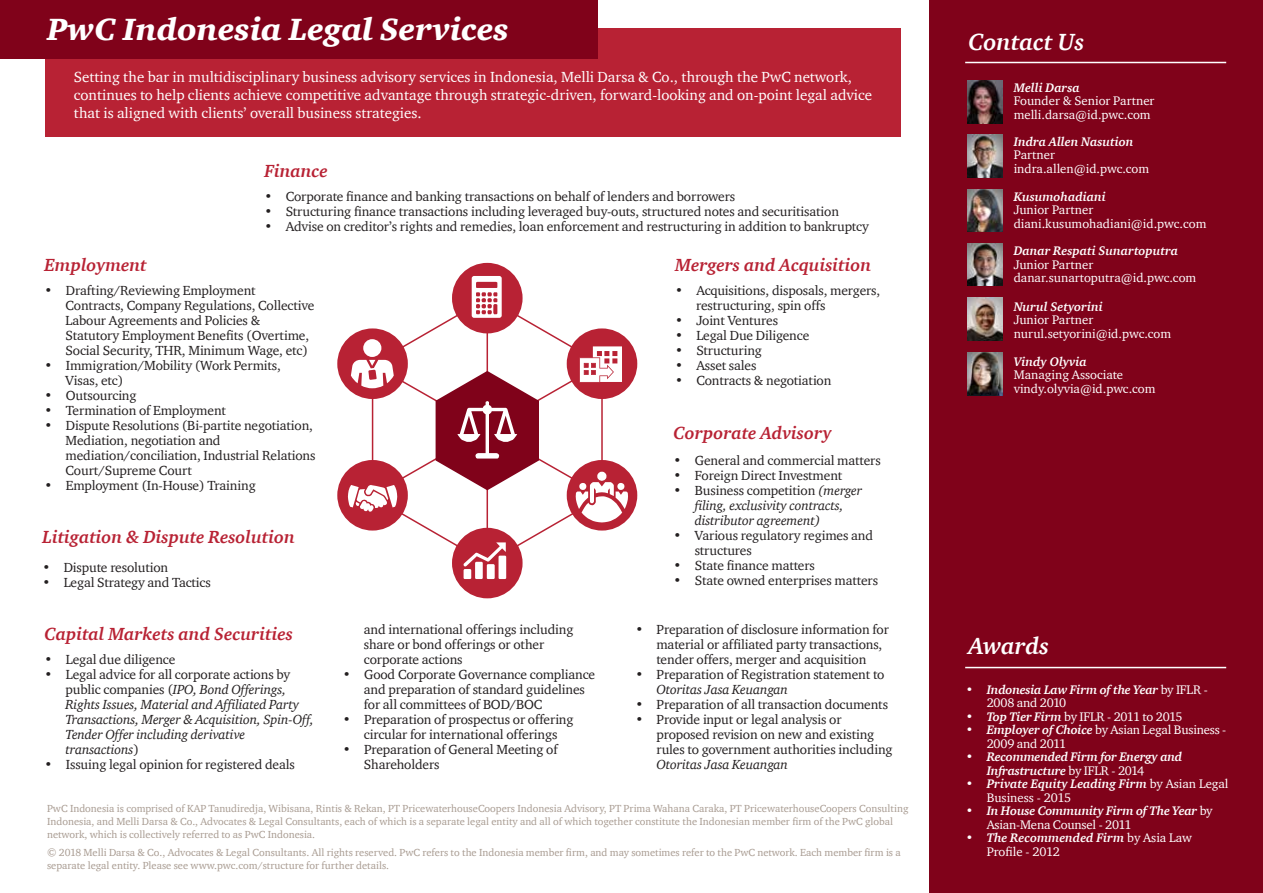
<style>
.page{position:relative;width:1263px;height:893px;background:#fff}
.page>*{position:absolute;margin:0;border:0;box-sizing:border-box;transform-origin:0 0}
.t1{font:italic 900 31.5px "ITC Charter Com";color:#fff}
.t2{font:italic 700 24px "ITC Charter Com";color:#fff}
.t3{font:italic 700 18px "ITC Charter Com";color:#b82234}
.t4{font:15px/18px "ITC Charter Com";color:#fff}
.t5{font:13.5px/15px "ITC Charter Com";letter-spacing:-.01em;color:#231f20}
.t6{font:italic 13.5px/15px "ITC Charter Com";letter-spacing:-.01em;color:#231f20}
.t7{font:12.75px/13.5px "ITC Charter Com";color:#fff}
.t8{font:italic 700 12.75px/13.5px "ITC Charter Com";letter-spacing:-.005em;color:#fff}
.t9{font:12.75px "ITC Charter Com";letter-spacing:-.025em;color:#fff}
.t10{font:10.5px/12.6px "ITC Charter Com";color:#a89b91}
.s1{font-style:normal}
.s2{font-weight:400;font-style:normal}
.s3{font-weight:700;font-style:italic}
</style>
<div class="page">
<div style="left:45px;top:28px;width:855px;height:109px;background:#b82234"></div>
<div style="left:929px;top:0;width:334px;height:893px;background:#80021a"></div>
<svg style="left:391px;top:304px;width:169px;height:253px"></svg>
<div style="left:452px;top:528px;width:71px;height:70px;background:#b82234;border-radius:50%"></div>
<div style="left:567px;top:460px;width:70px;height:71px;background:#b82234;border-radius:50%"></div>
<div style="left:337px;top:460px;width:71px;height:71px;background:#b82234;border-radius:50%"></div>
<div style="left:337px;top:328px;width:71px;height:71px;background:#b82234;border-radius:50%"></div>
<div style="left:452px;top:263px;width:71px;height:70px;background:#b82234;border-radius:50%"></div>
<div style="left:567px;top:328px;width:70px;height:71px;background:#b82234;border-radius:50%"></div>
<svg style="left:472px;top:276px;width:30px;height:42px"></svg>
<svg style="left:463px;top:542px;width:43px;height:37px"></svg>
<svg style="left:348px;top:339px;width:280px;height:183px"></svg>
<div style="left:0;top:0;width:597px;height:58px;background:#80021a"></div>
<img style="left:967px;top:80px;width:35px;height:43px">
<img style="left:967px;top:189px;width:35px;height:43px">
<img style="left:967px;top:134px;width:35px;height:43px">
<img style="left:967px;top:243px;width:35px;height:43px">
<img style="left:967px;top:353px;width:35px;height:42px">
<img style="left:967px;top:298px;width:35px;height:43px">
<hr style="left:965px;top:62px;width:261px;height:1px;background:#fff">
<hr style="left:965px;top:667px;width:261px;height:1px;background:#fff">
<h1 class="t1" style="left:47px;top:10px;width:463px">PwC Indonesia Legal Services</h1>
<p class="t4" style="left:74px;top:67px;width:800px">Setting the bar in multidisciplinary business advisory services in Indonesia, Melli Darsa &amp; Co., through the PwC network, continues to help clients achieve competitive advantage through strategic-driven, forward-looking and on-point legal advice that is aligned with clients’ overall business strategies.</p>
<h3 class="t3" style="left:264px;top:160px;width:65px">Finance</h3>
<h3 class="t3" style="left:45px;top:254px;width:104px">Employment</h3>
<p class="t5" style="left:264px;top:189px;width:472px">• Corporate finance and banking transactions on behalf of lenders and borrowers</p>
<p class="t5" style="left:264px;top:204px;width:576px">• Structuring finance transactions including leveraged buy-outs, structured notes and securitisation</p>
<p class="t5" style="left:264px;top:219px;width:606px">• Advise on creditor’s rights and remedies, loan enforcement and restructuring in addition to bankruptcy</p>
<h3 class="t3" style="left:675px;top:254px;width:198px">Mergers and Acquisition</h3>
<p class="t5" style="left:66px;top:283px;width:250px;text-indent:-21px">• Drafting/Reviewing Employment Contracts, Company Regulations, Collective Labour Agreements and Policies &amp; Statutory Employment Benefits (Overtime, Social Security, THR, Minimum Wage, etc)</p>
<p class="t5" style="left:66px;top:358px;width:217px;text-indent:-21px">• Immigration/Mobility (Work Permits,<br>Visas, etc)</p>
<p class="t5" style="left:45px;top:388px;width:93px">• Outsourcing</p>
<p class="t5" style="left:45px;top:403px;width:183px">• Termination of Employment</p>
<p class="t5" style="left:66px;top:418px;width:251px;text-indent:-21px">• Dispute Resolutions (Bi-partite negotiation, Mediation, negotiation and mediation/conciliation, Industrial Relations Court/Supreme Court</p>
<p class="t5" style="left:45px;top:478px;width:213px">• Employment (In-House) Training</p>
<h3 class="t3" style="left:42px;top:526px;width:254px">Litigation &amp; Dispute Resolution</h3>
<p class="t5" style="left:42px;top:560px;width:127px">• Dispute resolution</p>
<p class="t5" style="left:42px;top:575px;width:170px">• Legal Strategy and Tactics</p>
<h3 class="t3" style="left:45px;top:623px;width:250px">Capital Markets and Securities</h3>
<p class="t5" style="left:364px;top:621px;width:211px">and international offerings including share or bond offerings or other corporate actions</p>
<p class="t5" style="left:364px;top:666px;width:233px;text-indent:-21px">• Good Corporate Governance compliance and preparation of standard guidelines for all committees of BOD/BOC</p>
<p class="t5" style="left:343px;top:711px;width:232px;text-align:center">• Preparation of prospectus or offering circular for international offerings</p>
<p class="t5" style="left:364px;top:741px;width:195px;text-indent:-21px">• Preparation of General Meeting of<br>Shareholders</p>
<p class="t5" style="left:45px;top:652px;width:132px">• Legal due diligence</p>
<p class="t6" style="left:66px;top:667px;width:250px;text-indent:-21px"><span class="s1">• Legal advice for all corporate actions by public companies (</span>IPO, Bond Offerings, Rights Issues, Material and Affiliated Party Transactions, Merger &amp; Acquisition, Spin-Off, Tender Offer including derivative transactions<span class="s1">)</span></p>
<p class="t5" style="left:45px;top:757px;width:252px">• Issuing legal opinion for registered deals</p>
<p class="t5" style="left:696px;top:283px;width:186px;text-indent:-21px">• Acquisitions, disposals, mergers, restructuring, spin offs</p>
<p class="t5" style="left:675px;top:313px;width:104px">• Joint Ventures</p>
<p class="t5" style="left:675px;top:328px;width:136px">• Legal Due Diligence</p>
<p class="t5" style="left:675px;top:343px;width:88px">• Structuring</p>
<p class="t5" style="left:675px;top:358px;width:83px">• Asset sales</p>
<p class="t5" style="left:675px;top:373px;width:158px">• Contracts &amp; negotiation</p>
<h3 class="t3" style="left:674px;top:422px;width:160px">Corporate Advisory</h3>
<p class="t5" style="left:674px;top:453px;width:209px">• General and commercial matters</p>
<p class="t5" style="left:674px;top:468px;width:170px">• Foreign Direct Investment</p>
<p class="t6" style="left:695px;top:483px;width:169px;text-indent:-21px"><span class="s1">• Business competition</span> (merger filing, exclusivity contracts, distributor agreement)</p>
<p class="t5" style="left:695px;top:528px;width:180px;text-indent:-21px">• Various regulatory regimes and structures</p>
<p class="t5" style="left:674px;top:558px;width:143px">• State finance matters</p>
<p class="t5" style="left:674px;top:573px;width:206px">• State owned enterprises matters</p>
<p class="t5" style="left:656px;top:622px;width:234px;text-indent:-21px">• Preparation of disclosure information for material or affiliated party transactions, tender offers, merger and acquisition</p>
<p class="t5" style="left:635px;top:667px;width:251px">• Preparation of Registration statement to</p>
<p class="t6" style="left:656px;top:682px;width:133px">Otoritas Jasa Keuangan</p>
<p class="t5" style="left:635px;top:697px;width:254px">• Preparation of all transaction documents</p>
<p class="t5" style="left:656px;top:712px;width:238px;text-indent:-21px">• Provide input or legal analysis or proposed revision on new and existing rules to government authorities including</p>
<p class="t6" style="left:656px;top:757px;width:133px">Otoritas Jasa Keuangan</p>
<p class="t10" style="left:47px;top:802px;width:863px">PwC Indonesia is comprised of KAP Tanudiredja, Wibisana, Rintis &amp; Rekan, PT PricewaterhouseCoopers Indonesia Advisory, PT Prima Wahana Caraka, PT PricewaterhouseCoopers Consulting<br>Indonesia, and Melli Darsa &amp; Co., Advocates &amp; Legal Consultants, each of which is a separate legal entity and all of which together constitute the Indonesian member firm of the PwC global network, which is collectively referred to as PwC Indonesia.</p>
<p class="t10" style="left:47px;top:846px;width:855px">© 2018 Melli Darsa &amp; Co., Advocates &amp; Legal Consultants. All rights reserved. PwC refers to the Indonesia member firm, and may sometimes refer to the PwC network. Each member firm is a separate legal entity. Please see www.pwc.com/structure for further details.</p>
<h2 class="t2" style="left:968px;top:27px;width:118px">Contact Us</h2>
<p class="t8" style="left:1014px;top:81px;width:68px">Melli Darsa</p>
<p class="t7" style="left:1014px;top:94px;width:142px">Founder &amp; Senior Partner melli.darsa@id.pwc.com</p>
<p class="t8" style="left:1014px;top:135px;width:121px">Indra Allen Nasution</p>
<p class="t7" style="left:1014px;top:148px;width:137px">Partner indra.allen@id.pwc.com</p>
<p class="t8" style="left:1014px;top:190px;width:94px">Kusumohadiani</p>
<p class="t7" style="left:1014px;top:203px;width:194px">Junior Partner diani.kusumohadiani@id.pwc.com</p>
<p class="t8" style="left:1014px;top:244px;width:166px">Danar Respati Sunartoputra</p>
<p class="t7" style="left:1014px;top:257px;width:184px">Junior Partner danar.sunartoputra@id.pwc.com</p>
<p class="t8" style="left:1014px;top:300px;width:91px">Nurul Setyorini</p>
<p class="t7" style="left:1014px;top:313px;width:159px">Junior Partner nurul.setyorini@id.pwc.com</p>
<p class="t8" style="left:1014px;top:354px;width:75px">Vindy Olyvia</p>
<p class="t7" style="left:1014px;top:368px;width:143px">Managing Associate vindy.olyvia@id.pwc.com</p>
<h2 class="t2" style="left:968px;top:631px;width:82px">Awards</h2>
<p class="t8" style="left:987px;top:682px;width:223px;text-indent:-21px"><span class="s2">•</span> Indonesia Law Firm of the Year <span class="s2">by IFLR -<br>2008 and 2010</span></p>
<p class="t9" style="left:966px;top:708px;width:218px">• <span class="s3">Top Tier Firm</span> by IFLR - 2011 to 2015</p>
<p class="t7" style="left:987px;top:723px;width:241px;text-indent:-21px">• <span class="s3">Employer of Choice</span> by Asian Legal Business -<br>2009 and 2011</p>
<p class="t8" style="left:987px;top:750px;width:197px;text-indent:-21px"><span class="s2">•</span> Recommended Firm for Energy and<br>Infrastructure <span class="s2">by IFLR - 2014</span></p>
<p class="t7" style="left:987px;top:777px;width:243px;text-indent:-21px">• <span class="s3">Private Equity Leading Firm</span> by Asian Legal<br>Business - 2015</p>
<p class="t8" style="left:987px;top:804px;width:227px;text-indent:-21px"><span class="s2">•</span> In House Community Firm of The Year <span class="s2">by<br>Asian-Mena Counsel - 2011</span></p>
<p class="t7" style="left:987px;top:831px;width:207px;text-indent:-21px">• <span class="s3">The Recommended Firm</span> by Asia Law<br>Profile - 2012</p>
</div>
